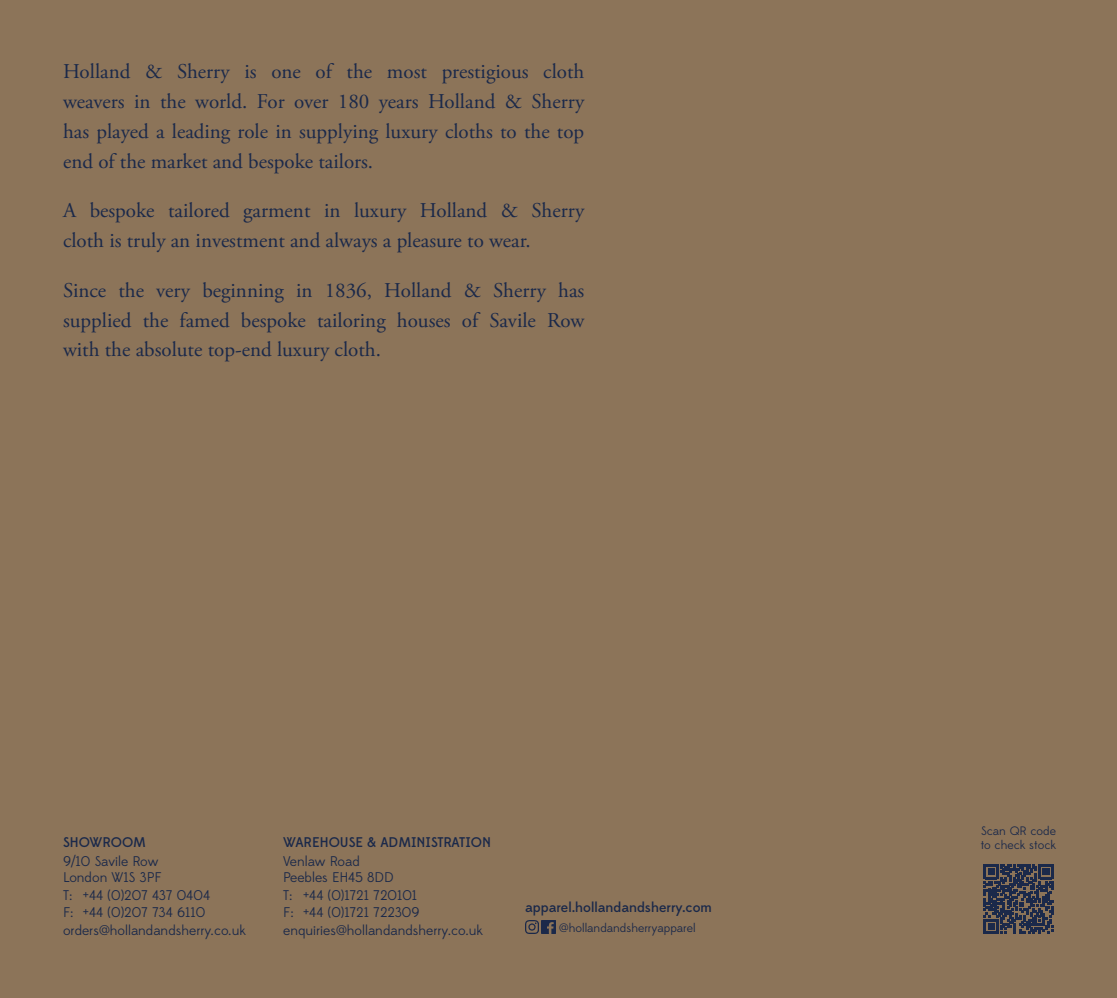
<style>
.page{position:relative;width:1117px;height:998px;background:#fff}
.page>*{position:absolute;margin:0;border:0;box-sizing:border-box;transform-origin:0 0}
.t1{font:21px/29.8px "Adobe Garamond Pro";color:#1b294a;text-align:justify}
.t2{font:14px/16.3px "Edmondsans";color:#1b294a}
.t3{font:500 14px "Edmondsans";color:#1b294a}
.t4{font:12.25px/14.7px "Edmondsans";color:#1b294a}
</style>
<div class="page">
<div style="left:0;top:0;width:1116px;height:997px;background:#8c7459"></div>
<svg style="left:983px;top:864px;width:70px;height:69px"></svg>
<img style="left:525px;top:920px;width:14px;height:13px">
<img style="left:541px;top:920px;width:14px;height:13px">
<p class="t1" style="left:63px;top:57px;width:522px">Holland &amp; Sherry is one of the most prestigious cloth weavers in the world. For over 180 years Holland &amp; Sherry has played a leading role in supplying luxury cloths to the top end of the market and bespoke tailors.</p>
<p class="t1" style="left:63px;top:196px;width:522px">A bespoke tailored garment in luxury Holland &amp; Sherry cloth is truly an investment and always a pleasure to wear.</p>
<p class="t1" style="left:63px;top:276px;width:522px">Since the very beginning in 1836, Holland &amp; Sherry has supplied the famed bespoke tailoring houses of Savile Row with the absolute top-end luxury cloth.</p>
<p class="t3" style="left:63px;top:833px;width:85px">SHOWROOM</p>
<p class="t2" style="left:63px;top:853px;width:100px">9/10 Savile Row<br>London W1S 3PF</p>
<p class="t2" style="left:63px;top:887px;width:149px">T: +44 (0)207 437 0404<br>F: +44 (0)207 734 6110</p>
<p class="t2" style="left:63px;top:922px;width:184px">orders@hollandandsherry.co.uk</p>
<p class="t3" style="left:283px;top:833px;width:209px">WAREHOUSE &amp; ADMINISTRATION</p>
<p class="t2" style="left:283px;top:853px;width:112px">Venlaw Road<br>Peebles EH45 8DD</p>
<p class="t2" style="left:283px;top:887px;width:138px">T: +44 (0)1721 720101<br>F: +44 (0)1721 722309</p>
<p class="t2" style="left:283px;top:922px;width:201px">enquiries@hollandandsherry.co.uk</p>
<p class="t3" style="left:525px;top:898px;width:188px">apparel.hollandandsherry.com</p>
<p class="t4" style="left:559px;top:920px;width:138px">@hollandandsherryapparel</p>
<p class="t4" style="left:980px;top:823px;width:77px">Scan QR code to check stock</p>
</div>
